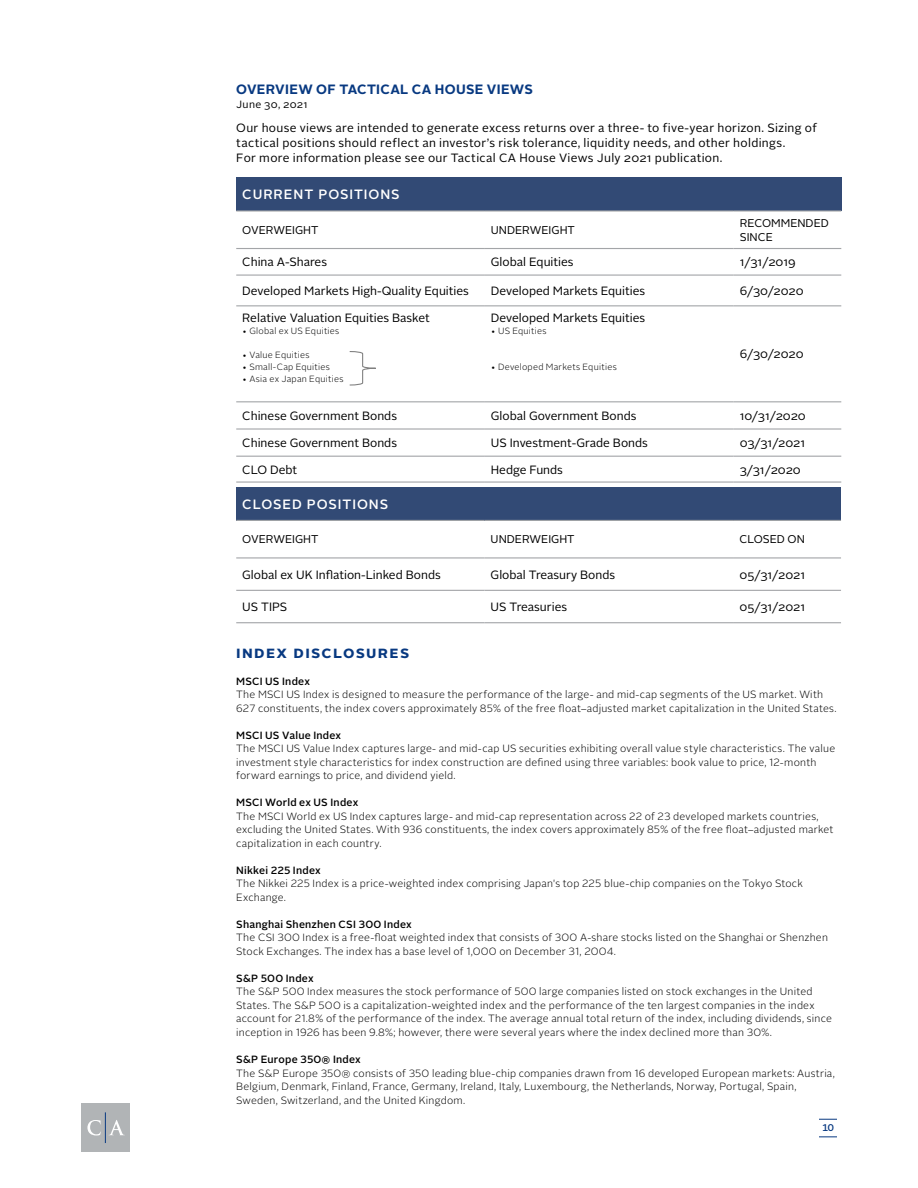
<style>
.page{position:relative;width:918px;height:1188px;background:#fff}
.page>*{position:absolute;margin:0;border:0;box-sizing:border-box;transform-origin:0 0}
.t1{font:700 16.5px "Alright Sans";letter-spacing:.075em;color:#083981}
.t2{font:500 13.5px "Alright Sans";letter-spacing:.07em;color:#fff}
.t3{font:700 13.5px "Alright Sans";letter-spacing:.02em;color:#083981}
.t4{font:12px "Alright Sans";color:#000}
.t5{font:12px/15px "Alright Sans";letter-spacing:.025em;color:#000}
.t6{font:11.25px/13.5px "Alright Sans";color:#000}
.t7{font:300 10.5px/13.5px "Alright Sans";letter-spacing:.02em;color:#000}
.t8{font:500 10.5px "Alright Sans";letter-spacing:.02em;color:#000}
.t9{font:10.5px "Alright Sans";letter-spacing:.035em;color:#000}
.t10{font:500 9.75px "Alright Sans";color:#083981}
.t11{font:300 9px "Alright Sans";letter-spacing:.025em;color:#000}
</style>
<div class="page">
<div style="left:236px;top:177px;width:605px;height:34px;background:#324a75"></div>
<hr style="left:236px;top:248px;width:249px;height:1px;background:#a3a5a8">
<hr style="left:485px;top:248px;width:248px;height:1px;background:#a3a5a8">
<hr style="left:733px;top:248px;width:108px;height:1px;background:#a3a5a8">
<hr style="left:236px;top:275px;width:249px;height:1px;background:#a3a5a8">
<hr style="left:485px;top:275px;width:248px;height:1px;background:#a3a5a8">
<hr style="left:733px;top:275px;width:108px;height:1px;background:#a3a5a8">
<hr style="left:236px;top:305px;width:249px;height:1px;background:#a3a5a8">
<hr style="left:485px;top:305px;width:248px;height:1px;background:#a3a5a8">
<hr style="left:733px;top:305px;width:108px;height:1px;background:#a3a5a8">
<hr style="left:236px;top:210px;width:249px;height:2px;background:#a3a5a8">
<hr style="left:485px;top:210px;width:248px;height:2px;background:#a3a5a8">
<hr style="left:733px;top:210px;width:108px;height:2px;background:#a3a5a8">
<hr style="left:236px;top:401px;width:249px;height:1px;background:#a3a5a8">
<hr style="left:485px;top:401px;width:248px;height:1px;background:#a3a5a8">
<hr style="left:733px;top:401px;width:108px;height:1px;background:#a3a5a8">
<hr style="left:236px;top:428px;width:249px;height:2px;background:#a3a5a8">
<hr style="left:485px;top:428px;width:248px;height:2px;background:#a3a5a8">
<hr style="left:733px;top:428px;width:108px;height:2px;background:#a3a5a8">
<hr style="left:236px;top:456px;width:249px;height:1px;background:#a3a5a8">
<hr style="left:485px;top:456px;width:248px;height:1px;background:#a3a5a8">
<hr style="left:733px;top:456px;width:108px;height:1px;background:#a3a5a8">
<hr style="left:236px;top:481px;width:249px;height:2px;background:#a3a5a8">
<hr style="left:485px;top:481px;width:248px;height:2px;background:#a3a5a8">
<hr style="left:733px;top:481px;width:108px;height:2px;background:#a3a5a8">
<svg style="left:350px;top:351px;width:26px;height:34px"></svg>
<div style="left:236px;top:487px;width:605px;height:33px;background:#324a75"></div>
<hr style="left:236px;top:557px;width:249px;height:2px;background:#a3a5a8">
<hr style="left:485px;top:557px;width:248px;height:2px;background:#a3a5a8">
<hr style="left:236px;top:590px;width:249px;height:1px;background:#a3a5a8">
<hr style="left:485px;top:590px;width:248px;height:1px;background:#a3a5a8">
<hr style="left:236px;top:622px;width:249px;height:1px;background:#a3a5a8">
<hr style="left:485px;top:622px;width:248px;height:1px;background:#a3a5a8">
<hr style="left:236px;top:520px;width:249px;height:1px;background:#a3a5a8">
<hr style="left:485px;top:520px;width:248px;height:1px;background:#a3a5a8">
<hr style="left:733px;top:520px;width:108px;height:1px;background:#a3a5a8">
<hr style="left:733px;top:557px;width:108px;height:2px;background:#a3a5a8">
<hr style="left:733px;top:590px;width:108px;height:1px;background:#a3a5a8">
<hr style="left:733px;top:622px;width:108px;height:1px;background:#a3a5a8">
<div style="left:81px;top:1103px;width:49px;height:49px;background:#b1b4b6"></div>
<svg style="left:87px;top:1120px;width:14px;height:16px"></svg>
<svg style="left:109px;top:1120px;width:15px;height:15px"></svg>
<hr style="left:105px;top:1112px;width:1px;height:31px;background:#083981">
<svg style="left:819px;top:1119px;width:18px;height:1px"></svg>
<svg style="left:819px;top:1137px;width:18px;height:1px"></svg>
<p class="t3" style="left:236px;top:80px;width:298px">OVERVIEW OF TACTICAL CA HOUSE VIEWS</p>
<p class="t9" style="left:236px;top:97px;width:73px">June 30, 2021</p>
<p class="t5" style="left:236px;top:120px;width:582px">Our house views are intended to generate excess returns over a three- to five-year horizon. Sizing of tactical positions should reflect an investor’s risk tolerance, liquidity needs, and other holdings.<br>For more information please see our Tactical CA House Views July 2021 publication.</p>
<p class="t2" style="left:242px;top:185px;width:159px">CURRENT POSITIONS</p>
<p class="t6" style="left:242px;top:224px;width:78px">OVERWEIGHT</p>
<p class="t6" style="left:491px;top:224px;width:85px">UNDERWEIGHT</p>
<p class="t6" style="left:740px;top:217px;width:91px">RECOMMENDED<br>SINCE</p>
<p class="t4" style="left:242px;top:254px;width:86px">China A-Shares</p>
<p class="t4" style="left:491px;top:254px;width:84px">Global Equities</p>
<p class="t4" style="left:740px;top:254px;width:57px">1/31/2019</p>
<p class="t4" style="left:242px;top:283px;width:228px">Developed Markets High-Quality Equities</p>
<p class="t4" style="left:491px;top:283px;width:156px">Developed Markets Equities</p>
<p class="t4" style="left:740px;top:283px;width:65px">6/30/2020</p>
<p class="t4" style="left:242px;top:310px;width:189px">Relative Valuation Equities Basket</p>
<p class="t11" style="left:242px;top:325px;width:99px">• Global ex US Equities</p>
<p class="t11" style="left:242px;top:349px;width:69px">• Value Equities</p>
<p class="t11" style="left:242px;top:361px;width:89px">• Small-Cap Equities</p>
<p class="t11" style="left:242px;top:373px;width:103px">• Asia ex Japan Equities</p>
<p class="t4" style="left:491px;top:310px;width:156px">Developed Markets Equities</p>
<p class="t11" style="left:491px;top:325px;width:57px">• US Equities</p>
<p class="t11" style="left:491px;top:361px;width:127px">• Developed Markets Equities</p>
<p class="t4" style="left:740px;top:346px;width:65px">6/30/2020</p>
<p class="t4" style="left:242px;top:408px;width:156px">Chinese Government Bonds</p>
<p class="t4" style="left:491px;top:408px;width:147px">Global Government Bonds</p>
<p class="t4" style="left:740px;top:408px;width:68px">10/31/2020</p>
<p class="t4" style="left:242px;top:435px;width:156px">Chinese Government Bonds</p>
<p class="t4" style="left:491px;top:435px;width:159px">US Investment-Grade Bonds</p>
<p class="t4" style="left:740px;top:435px;width:67px">03/31/2021</p>
<p class="t4" style="left:242px;top:461px;width:57px">CLO Debt</p>
<p class="t4" style="left:491px;top:461px;width:74px">Hedge Funds</p>
<p class="t4" style="left:740px;top:461px;width:63px">3/31/2020</p>
<p class="t2" style="left:242px;top:495px;width:148px">CLOSED POSITIONS</p>
<p class="t6" style="left:242px;top:533px;width:78px">OVERWEIGHT</p>
<p class="t6" style="left:491px;top:533px;width:85px">UNDERWEIGHT</p>
<p class="t6" style="left:740px;top:533px;width:67px">CLOSED ON</p>
<p class="t4" style="left:242px;top:566px;width:200px">Global ex UK Inflation-Linked Bonds</p>
<p class="t4" style="left:491px;top:566px;width:126px">Global Treasury Bonds</p>
<p class="t4" style="left:740px;top:566px;width:67px">05/31/2021</p>
<p class="t4" style="left:242px;top:599px;width:47px">US TIPS</p>
<p class="t4" style="left:491px;top:599px;width:78px">US Treasuries</p>
<p class="t4" style="left:740px;top:599px;width:67px">05/31/2021</p>
<h1 class="t1" style="left:236px;top:640px;width:175px">Index Disclosures</h1>
<p class="t8" style="left:236px;top:674px;width:75px">MSCI US Index</p>
<p class="t7" style="left:236px;top:688px;width:602px">The MSCI US Index is designed to measure the performance of the large- and mid-cap segments of the US market. With<br>627 constituents, the index covers approximately 85% of the free float–adjusted market capitalization in the United States.</p>
<p class="t8" style="left:236px;top:728px;width:106px">MSCI US Value Index</p>
<p class="t7" style="left:236px;top:742px;width:600px">The MSCI US Value Index captures large- and mid-cap US securities exhibiting overall value style characteristics. The value investment style characteristics for index construction are defined using three variables: book value to price, 12-month forward earnings to price, and dividend yield.</p>
<p class="t8" style="left:236px;top:796px;width:124px">MSCI World ex US Index</p>
<p class="t7" style="left:236px;top:810px;width:599px">The MSCI World ex US Index captures large- and mid-cap representation across 22 of 23 developed markets countries, excluding the United States. With 936 constituents, the index covers approximately 85% of the free float–adjusted market capitalization in each country.</p>
<p class="t8" style="left:236px;top:863px;width:86px">Nikkei 225 Index</p>
<p class="t7" style="left:236px;top:877px;width:568px">The Nikkei 225 Index is a price-weighted index comprising Japan's top 225 blue-chip companies on the Tokyo Stock<br>Exchange.</p>
<p class="t8" style="left:236px;top:917px;width:177px">Shanghai Shenzhen CSI 300 Index</p>
<p class="t7" style="left:236px;top:931px;width:593px">The CSI 300 Index is a free-float weighted index that consists of 300 A-share stocks listed on the Shanghai or Shenzhen<br>Stock Exchanges. The index has a base level of 1,000 on December 31, 2004.</p>
<p class="t8" style="left:236px;top:971px;width:79px">S&amp;P 500 Index</p>
<p class="t7" style="left:236px;top:985px;width:597px">The S&amp;P 500 Index measures the stock performance of 500 large companies listed on stock exchanges in the United States. The S&amp;P 500 is a capitalization-weighted index and the performance of the ten largest companies in the index account for 21.8% of the performance of the index. The average annual total return of the index, including dividends, since inception in 1926 has been 9.8%; however, there were several years where the index declined more than 30%.</p>
<p class="t8" style="left:236px;top:1052px;width:126px">S&amp;P Europe 350® Index</p>
<p class="t7" style="left:236px;top:1066px;width:600px">The S&amp;P Europe 350® consists of 350 leading blue-chip companies drawn from 16 developed European markets: Austria,<br>Belgium, Denmark, Finland, France, Germany, Ireland, Italy, Luxembourg, the Netherlands, Norway, Portugal, Spain,<br>Sweden, Switzerland, and the United Kingdom.</p>
<p class="t10" style="left:822px;top:1121px;width:13px">10</p>
</div>
